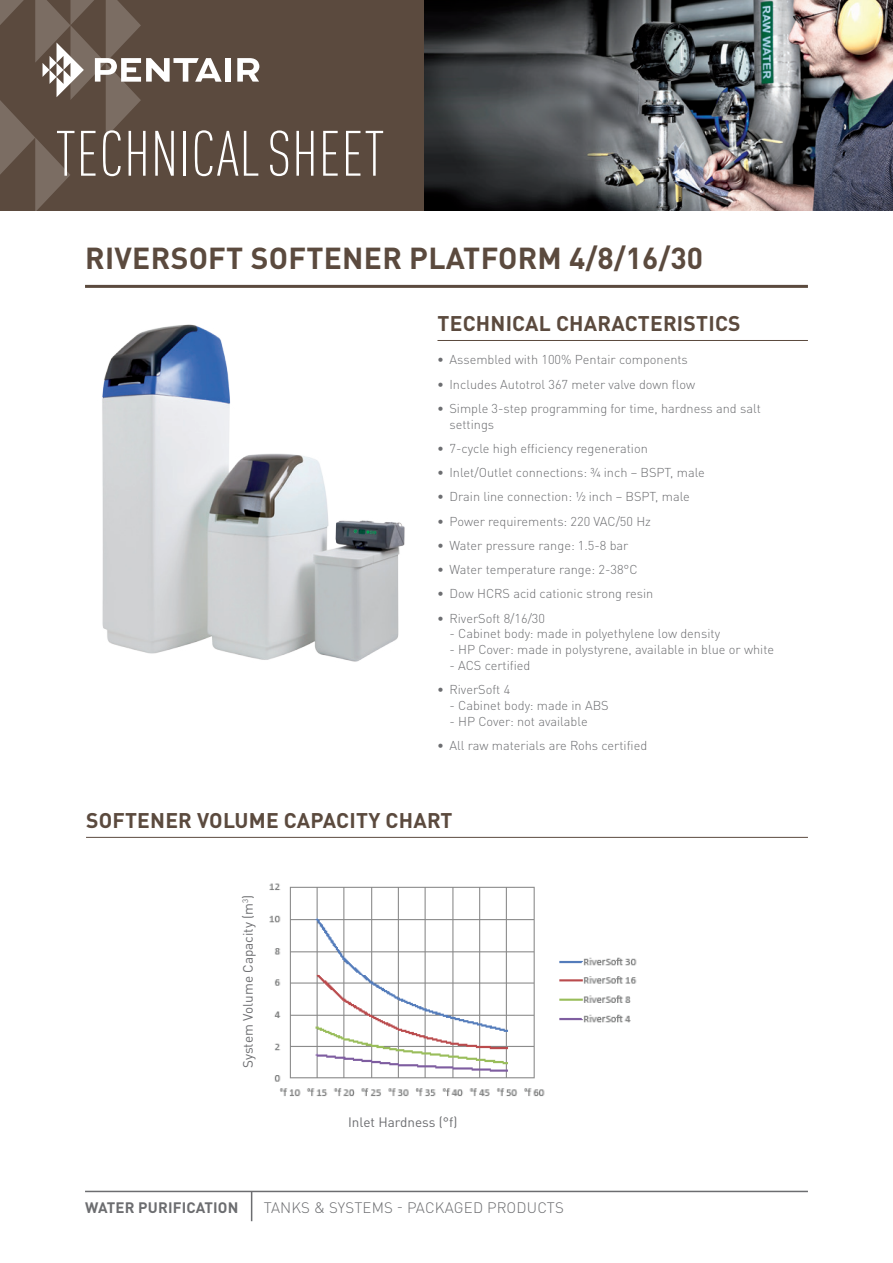
<style>
.page{position:relative;width:893px;height:1263px;background:#fff}
.page>*{position:absolute;margin:0;border:0;box-sizing:border-box;transform-origin:0 0}
.t1{font:300 condensed 63px "DIN Pro";letter-spacing:.01em;color:#fff}
.t2{font:700 30px "DIN Pro";letter-spacing:.01em;color:#5b4a3e}
.t3{font:700 21px "DIN Pro";letter-spacing:.01em;color:#5b4a3e}
.t4{font:300 15px "DIN Pro";letter-spacing:.01em;color:#6c6d70}
.t5{font:700 15px "DIN Pro";letter-spacing:.01em;color:#6c6d70}
.t6{font:13.5px "DIN Pro";color:#6c6d70}
.t7{font:300 12.75px/15.8px "DIN Pro";color:#6c6d70}
.s1{font-weight:700}
</style>
<div class="page">
<div style="left:0;top:0;width:428px;height:210px;background:#5b4a3e"></div>
<svg style="left:0;top:0;width:222px;height:211px"></svg>
<div style="left:225px;top:58px;width:6px;height:24px;background:#fff"></div>
<svg style="left:237px;top:58px;width:22px;height:24px"></svg>
<hr style="left:85px;top:1191px;width:723px;height:1px;background:#6c6d70">
<hr style="left:251px;top:1191px;width:1px;height:30px;background:#6c6d70">
<img style="left:424px;top:0;width:469px;height:210px">
<hr style="left:85px;top:285px;width:723px;height:3px;background:#5b4a3e">
<hr style="left:437px;top:340px;width:371px;height:1px;background:#5b4a3e">
<hr style="left:86px;top:837px;width:722px;height:1px;background:#5b4a3e">
<img style="left:102px;top:324px;width:303px;height:338px">
<img style="left:269px;top:883px;width:368px;height:214px">
<h1 class="t1" style="left:56px;top:109px;width:330px">TECHNICAL SHEET</h1>
<h2 class="t2" style="left:85px;top:233px;width:619px">RIVERSOFT SOFTENER PLATFORM 4/8/16/30</h2>
<h3 class="t3" style="left:438px;top:306px;width:305px">TECHNICAL CHARACTERISTICS</h3>
<p class="t7" style="left:437px;top:351px;width:252px"><span class="s1">•</span> Assembled with 100% Pentair components</p>
<p class="t7" style="left:437px;top:375px;width:259px"><span class="s1">•</span> Includes Autotrol 367 meter valve down flow</p>
<p class="t7" style="left:449px;top:399px;width:313px;text-indent:-12px"><span class="s1">•</span> Simple 3-step programming for time, hardness and salt settings</p>
<p class="t7" style="left:437px;top:439px;width:212px"><span class="s1">•</span> 7-cycle high efficiency regeneration</p>
<p class="t7" style="left:437px;top:463px;width:269px"><span class="s1">•</span> Inlet/Outlet connections: ¾ inch – BSPT, male</p>
<p class="t7" style="left:437px;top:488px;width:254px"><span class="s1">•</span> Drain line connection: ½ inch – BSPT, male</p>
<p class="t7" style="left:437px;top:512px;width:215px"><span class="s1">•</span> Power requirements: 220 VAC/50 Hz</p>
<p class="t7" style="left:437px;top:536px;width:192px"><span class="s1">•</span> Water pressure range: 1.5-8 bar</p>
<p class="t7" style="left:437px;top:560px;width:202px"><span class="s1">•</span> Water temperature range: 2-38°C</p>
<p class="t7" style="left:437px;top:585px;width:217px"><span class="s1">•</span> Dow HCRS acid cationic strong resin</p>
<p class="t7" style="left:437px;top:609px;width:109px"><span class="s1">•</span> RiverSoft 8/16/30</p>
<p class="t7" style="left:449px;top:625px;width:272px">- Cabinet body: made in polyethylene low density</p>
<p class="t7" style="left:449px;top:640px;width:326px">- HP Cover: made in polystyrene, available in blue or white</p>
<p class="t7" style="left:449px;top:656px;width:82px">- ACS certified</p>
<p class="t7" style="left:437px;top:680px;width:74px"><span class="s1">•</span> RiverSoft 4</p>
<p class="t7" style="left:449px;top:696px;width:161px">- Cabinet body: made in ABS</p>
<p class="t7" style="left:449px;top:712px;width:140px">- HP Cover: not available</p>
<p class="t7" style="left:437px;top:736px;width:211px"><span class="s1">•</span> All raw materials are Rohs certified</p>
<h3 class="t3" style="left:86px;top:802px;width:368px">SOFTENER VOLUME CAPACITY CHART</h3>
<p class="t6" style="left:237px;top:1068px;width:175px;rotate:-90deg">System Volume Capacity (m<sup>3</sup>)</p>
<p class="t6" style="left:348px;top:1111px;width:111px">Inlet Hardness (°f)</p>
<p class="t5" style="left:85px;top:1195px;width:155px">WATER PURIFICATION</p>
<p class="t4" style="left:264px;top:1196px;width:302px">TANKS &amp; SYSTEMS - PACKAGED PRODUCTS</p>
</div>
